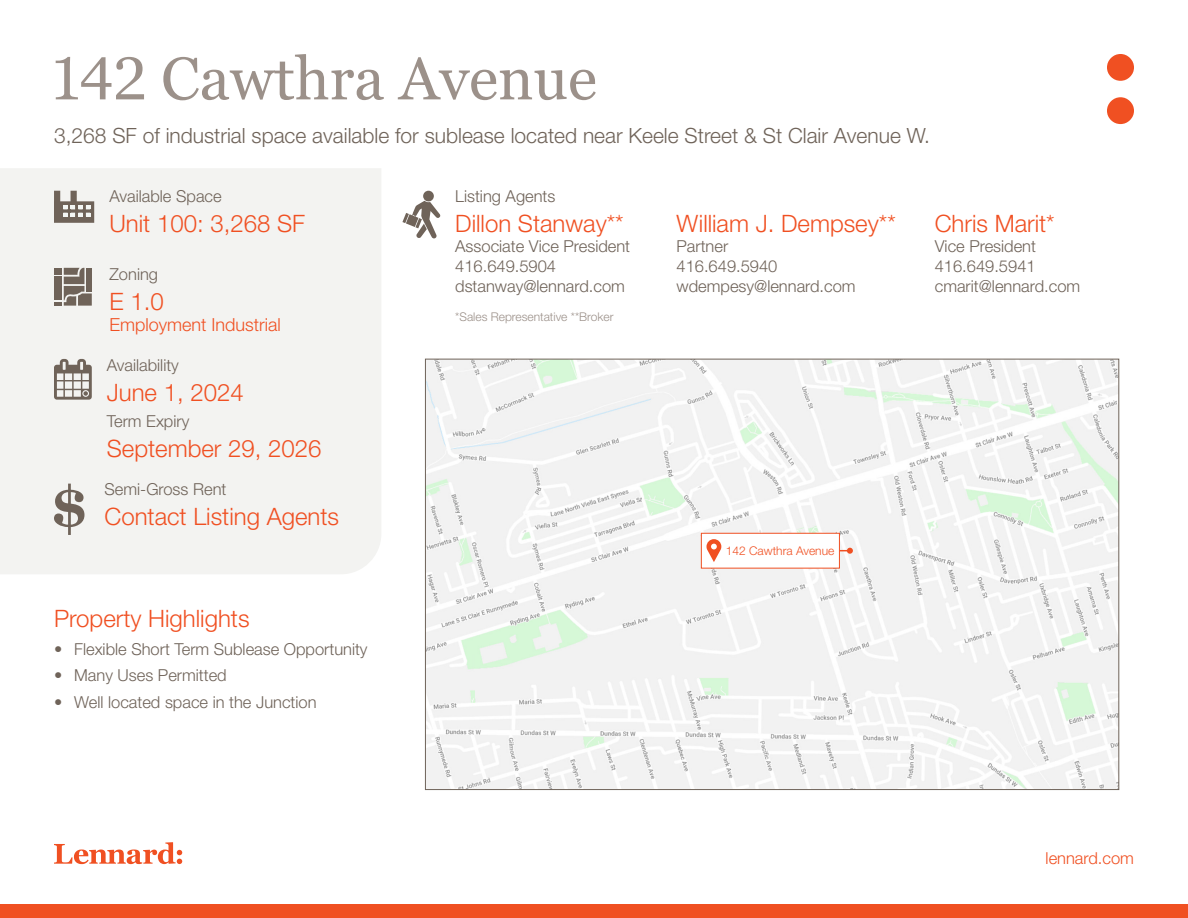
<style>
.page{position:relative;width:1188px;height:918px;background:#fff}
.page>*{position:absolute;margin:0;border:0;box-sizing:border-box;transform-origin:0 0}
.Header_1_-_40pt{font:60px "Georgia";color:#9c918a}
.Header_3_-_16pt{font:300 24px "Helvetica Neue LT Std";color:#f05022}
.Lead{font:300 21px "Helvetica Neue LT Std";color:#6f6359}
.Header_3_-_16pt-2{font:300 18px "Helvetica Neue LT Std";color:#f05022}
.Paragraph_-_No_Space_After{font:300 16.5px/19.8px "Helvetica Neue LT Std";color:#6f6359}
.t1{font:300 16.5px "Helvetica Neue LT Std";color:#f05022}
.Notes___Disclaimer{font:300 12px "Helvetica Neue LT Std";color:#9c918a}
.Notes___Disclaimer-2{font:300 12px "Helvetica Neue LT Std";color:#f05022}
</style>
<div class="page">
<div style="left:0;top:904px;width:1188px;height:14px;background:#f05022"></div>
<svg style="left:1107px;top:54px;width:27px;height:70px"></svg>
<svg style="left:54px;top:842px;width:128px;height:22px"></svg>
<div style="left:0;top:168px;width:381px;height:406px;background:#f3f3f1"></div>
<svg style="left:54px;top:484px;width:30px;height:51px"></svg>
<svg style="left:402px;top:191px;width:38px;height:47px"></svg>
<svg style="left:54px;top:359px;width:38px;height:41px"></svg>
<img style="left:427px;top:361px;width:690px;height:427px">
<div style="left:701px;top:533px;width:139px;height:36px;background:#fff;border:1px solid #f05022"></div>
<svg style="left:839px;top:548px;width:14px;height:6px"></svg>
<svg style="left:706px;top:539px;width:15px;height:23px"></svg>
<svg style="left:54px;top:191px;width:40px;height:32px"></svg>
<svg style="left:54px;top:268px;width:38px;height:38px"></svg>
<p class="Header_1_-_40pt" style="left:54px;top:42px;width:544px">142 Cawthra Avenue</p>
<p class="Lead" style="left:54px;top:123px;width:878px">3,268 SF of industrial space available for sublease located near Keele Street &amp; St Clair Avenue W.</p>
<p class="Paragraph_-_No_Space_After" style="left:110px;top:186px;width:114px">Available Space</p>
<p class="Header_3_-_16pt" style="left:110px;top:209px;width:197px">Unit 100: 3,268 SF</p>
<p class="Paragraph_-_No_Space_After" style="left:110px;top:263px;width:50px">Zoning</p>
<p class="Header_3_-_16pt" style="left:110px;top:286px;width:56px">E 1.0</p>
<p class="Header_3_-_16pt-2" style="left:110px;top:314px;width:173px">Employment Industrial</p>
<p class="Paragraph_-_No_Space_After" style="left:107px;top:355px;width:74px">Availability</p>
<p class="Header_3_-_16pt" style="left:107px;top:377px;width:138px">June 1, 2024</p>
<p class="Paragraph_-_No_Space_After" style="left:107px;top:411px;width:84px">Term Expiry</p>
<p class="Header_3_-_16pt" style="left:107px;top:434px;width:216px">September 29, 2026</p>
<p class="Paragraph_-_No_Space_After" style="left:104px;top:479px;width:123px">Semi-Gross Rent</p>
<p class="Header_3_-_16pt" style="left:104px;top:502px;width:236px">Contact Listing Agents</p>
<p class="Header_3_-_16pt" style="left:54px;top:604px;width:197px">Property Highlights</p>
<p class="Paragraph_-_No_Space_After" style="left:54px;top:639px;width:315px">• Flexible Short Term Sublease Opportunity</p>
<p class="Paragraph_-_No_Space_After" style="left:54px;top:665px;width:174px">• Many Uses Permitted</p>
<p class="Paragraph_-_No_Space_After" style="left:54px;top:692px;width:264px">• Well located space in the Junction</p>
<p class="Paragraph_-_No_Space_After" style="left:455px;top:186px;width:102px">Listing Agents</p>
<p class="Header_3_-_16pt" style="left:455px;top:209px;width:170px">Dillon Stanway**</p>
<p class="Paragraph_-_No_Space_After" style="left:455px;top:236px;width:176px">Associate Vice President<br>416.649.5904 dstanway@lennard.com</p>
<p class="Notes___Disclaimer" style="left:455px;top:310px;width:160px">*Sales Representative **Broker</p>
<p class="Header_3_-_16pt" style="left:677px;top:209px;width:221px">William J. Dempsey**</p>
<p class="Paragraph_-_No_Space_After" style="left:677px;top:236px;width:53px">Partner</p>
<p class="Paragraph_-_No_Space_After" style="left:677px;top:256px;width:102px">416.649.5940</p>
<p class="Paragraph_-_No_Space_After" style="left:677px;top:276px;width:181px">wdempesy@lennard.com</p>
<p class="Header_3_-_16pt" style="left:935px;top:209px;width:121px">Chris Marit*</p>
<p class="Paragraph_-_No_Space_After" style="left:935px;top:236px;width:103px">Vice President<br>416.649.5941</p>
<p class="Paragraph_-_No_Space_After" style="left:935px;top:276px;width:147px">cmarit@lennard.com</p>
<p class="Notes___Disclaimer-2" style="left:726px;top:543px;width:110px">142 Cawthra Avenue</p>
<p class="t1" style="left:1046px;top:848px;width:90px">lennard.com</p>
</div>
